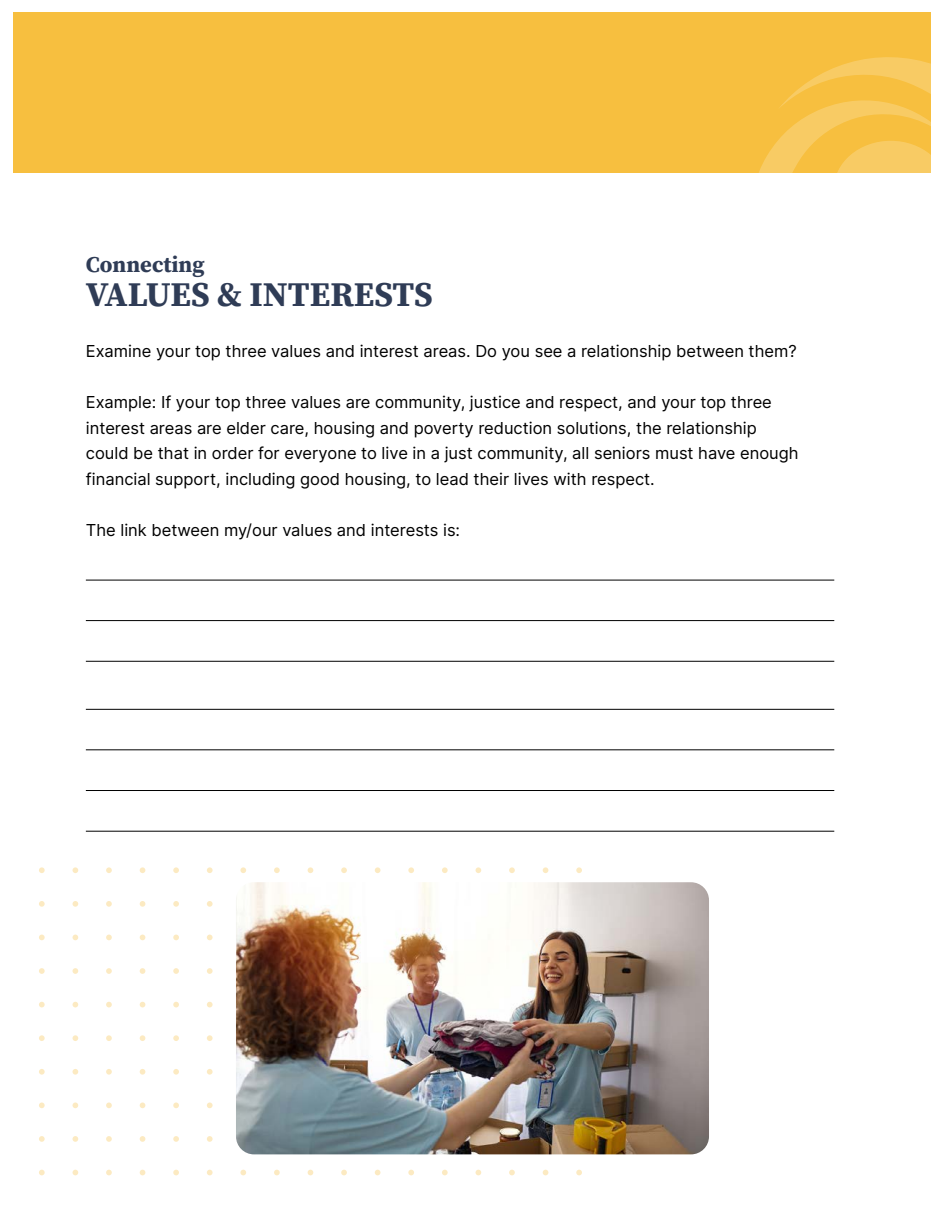
<style>
.page{position:relative;width:945px;height:1215px;background:#fff}
.page>*{position:absolute;margin:0;border:0;box-sizing:border-box;transform-origin:0 0}
.t1{font:700 34.5px "Source Serif Pro";color:#2f3c56}
.t2{font:700 22.5px "Source Serif Pro";color:#2f3c56}
.t3{font:16.5px/25.5px "Inter";color:#000}
</style>
<div class="page">
<svg style="left:576px;top:867px;width:6px;height:6px"></svg>
<svg style="left:543px;top:867px;width:5px;height:6px"></svg>
<svg style="left:509px;top:867px;width:6px;height:6px"></svg>
<svg style="left:476px;top:867px;width:5px;height:6px"></svg>
<svg style="left:442px;top:867px;width:6px;height:6px"></svg>
<svg style="left:408px;top:867px;width:6px;height:6px"></svg>
<svg style="left:375px;top:867px;width:5px;height:6px"></svg>
<svg style="left:341px;top:867px;width:6px;height:6px"></svg>
<svg style="left:308px;top:867px;width:5px;height:6px"></svg>
<svg style="left:576px;top:1170px;width:6px;height:5px"></svg>
<svg style="left:543px;top:1170px;width:5px;height:5px"></svg>
<svg style="left:509px;top:1170px;width:6px;height:5px"></svg>
<svg style="left:476px;top:1170px;width:5px;height:5px"></svg>
<svg style="left:442px;top:1170px;width:6px;height:5px"></svg>
<svg style="left:408px;top:1170px;width:6px;height:5px"></svg>
<svg style="left:375px;top:1170px;width:5px;height:5px"></svg>
<svg style="left:341px;top:1170px;width:6px;height:5px"></svg>
<svg style="left:308px;top:1170px;width:5px;height:5px"></svg>
<svg style="left:274px;top:867px;width:6px;height:6px"></svg>
<svg style="left:240px;top:867px;width:6px;height:6px"></svg>
<svg style="left:207px;top:867px;width:6px;height:6px"></svg>
<svg style="left:173px;top:867px;width:6px;height:6px"></svg>
<svg style="left:140px;top:867px;width:5px;height:6px"></svg>
<svg style="left:106px;top:867px;width:6px;height:6px"></svg>
<svg style="left:73px;top:867px;width:5px;height:6px"></svg>
<svg style="left:39px;top:867px;width:6px;height:6px"></svg>
<svg style="left:207px;top:901px;width:6px;height:6px"></svg>
<svg style="left:207px;top:935px;width:6px;height:5px"></svg>
<svg style="left:173px;top:901px;width:6px;height:6px"></svg>
<svg style="left:173px;top:935px;width:6px;height:5px"></svg>
<svg style="left:207px;top:968px;width:6px;height:6px"></svg>
<svg style="left:207px;top:1002px;width:6px;height:5px"></svg>
<svg style="left:173px;top:968px;width:6px;height:6px"></svg>
<svg style="left:173px;top:1002px;width:6px;height:5px"></svg>
<svg style="left:140px;top:901px;width:5px;height:6px"></svg>
<svg style="left:140px;top:935px;width:5px;height:5px"></svg>
<svg style="left:106px;top:901px;width:6px;height:6px"></svg>
<svg style="left:106px;top:935px;width:6px;height:5px"></svg>
<svg style="left:140px;top:968px;width:5px;height:6px"></svg>
<svg style="left:140px;top:1002px;width:5px;height:5px"></svg>
<svg style="left:106px;top:968px;width:6px;height:6px"></svg>
<svg style="left:106px;top:1002px;width:6px;height:5px"></svg>
<svg style="left:73px;top:901px;width:5px;height:6px"></svg>
<svg style="left:73px;top:935px;width:5px;height:5px"></svg>
<svg style="left:39px;top:901px;width:6px;height:6px"></svg>
<svg style="left:39px;top:935px;width:6px;height:5px"></svg>
<svg style="left:73px;top:968px;width:5px;height:6px"></svg>
<svg style="left:73px;top:1002px;width:5px;height:5px"></svg>
<svg style="left:39px;top:968px;width:6px;height:6px"></svg>
<svg style="left:39px;top:1002px;width:6px;height:5px"></svg>
<svg style="left:207px;top:1035px;width:6px;height:6px"></svg>
<svg style="left:207px;top:1069px;width:6px;height:6px"></svg>
<svg style="left:173px;top:1035px;width:6px;height:6px"></svg>
<svg style="left:173px;top:1069px;width:6px;height:6px"></svg>
<svg style="left:207px;top:1103px;width:6px;height:5px"></svg>
<svg style="left:207px;top:1136px;width:6px;height:6px"></svg>
<svg style="left:173px;top:1103px;width:6px;height:5px"></svg>
<svg style="left:173px;top:1136px;width:6px;height:6px"></svg>
<svg style="left:140px;top:1035px;width:5px;height:6px"></svg>
<svg style="left:140px;top:1069px;width:5px;height:6px"></svg>
<svg style="left:106px;top:1035px;width:6px;height:6px"></svg>
<svg style="left:106px;top:1069px;width:6px;height:6px"></svg>
<svg style="left:140px;top:1103px;width:5px;height:5px"></svg>
<svg style="left:140px;top:1136px;width:5px;height:6px"></svg>
<svg style="left:106px;top:1103px;width:6px;height:5px"></svg>
<svg style="left:106px;top:1136px;width:6px;height:6px"></svg>
<svg style="left:73px;top:1035px;width:5px;height:6px"></svg>
<svg style="left:73px;top:1069px;width:5px;height:6px"></svg>
<svg style="left:39px;top:1035px;width:6px;height:6px"></svg>
<svg style="left:39px;top:1069px;width:6px;height:6px"></svg>
<svg style="left:73px;top:1103px;width:5px;height:5px"></svg>
<svg style="left:73px;top:1136px;width:5px;height:6px"></svg>
<svg style="left:39px;top:1103px;width:6px;height:5px"></svg>
<svg style="left:39px;top:1136px;width:6px;height:6px"></svg>
<svg style="left:274px;top:1170px;width:6px;height:5px"></svg>
<svg style="left:240px;top:1170px;width:6px;height:5px"></svg>
<svg style="left:207px;top:1170px;width:6px;height:5px"></svg>
<svg style="left:173px;top:1170px;width:6px;height:5px"></svg>
<svg style="left:140px;top:1170px;width:5px;height:5px"></svg>
<svg style="left:106px;top:1170px;width:6px;height:5px"></svg>
<svg style="left:73px;top:1170px;width:5px;height:5px"></svg>
<svg style="left:39px;top:1170px;width:6px;height:5px"></svg>
<hr style="left:86px;top:580px;width:748px;height:1px;background:#000">
<hr style="left:86px;top:620px;width:748px;height:1px;background:#000">
<hr style="left:86px;top:661px;width:748px;height:1px;background:#000">
<hr style="left:86px;top:709px;width:748px;height:1px;background:#000">
<hr style="left:86px;top:750px;width:748px;height:1px;background:#000">
<hr style="left:86px;top:790px;width:748px;height:1px;background:#000">
<hr style="left:86px;top:831px;width:748px;height:1px;background:#000">
<img style="left:236px;top:882px;width:473px;height:272px">
<div style="left:14px;top:12px;width:918px;height:160px;background:#f7bf3f"></div>
<svg style="left:759px;top:44px;width:173px;height:128px"></svg>
<p class="t2" style="left:86px;top:249px;width:120px">Connecting</p>
<p class="t1" style="left:86px;top:271px;width:348px">VALUES &amp; INTERESTS</p>
<p class="t3" style="left:86px;top:338px;width:713px">Examine your top three values and interest areas. Do you see a relationship between them?</p>
<p class="t3" style="left:86px;top:389px;width:714px">Example: If your top three values are community, justice and respect, and your top three interest areas are elder care, housing and poverty reduction solutions, the relationship could be that in order for everyone to live in a just community, all seniors must have enough financial support, including good housing, to lead their lives with respect.</p>
<p class="t3" style="left:86px;top:517px;width:376px">The link between my/our values and interests is:</p>
</div>
